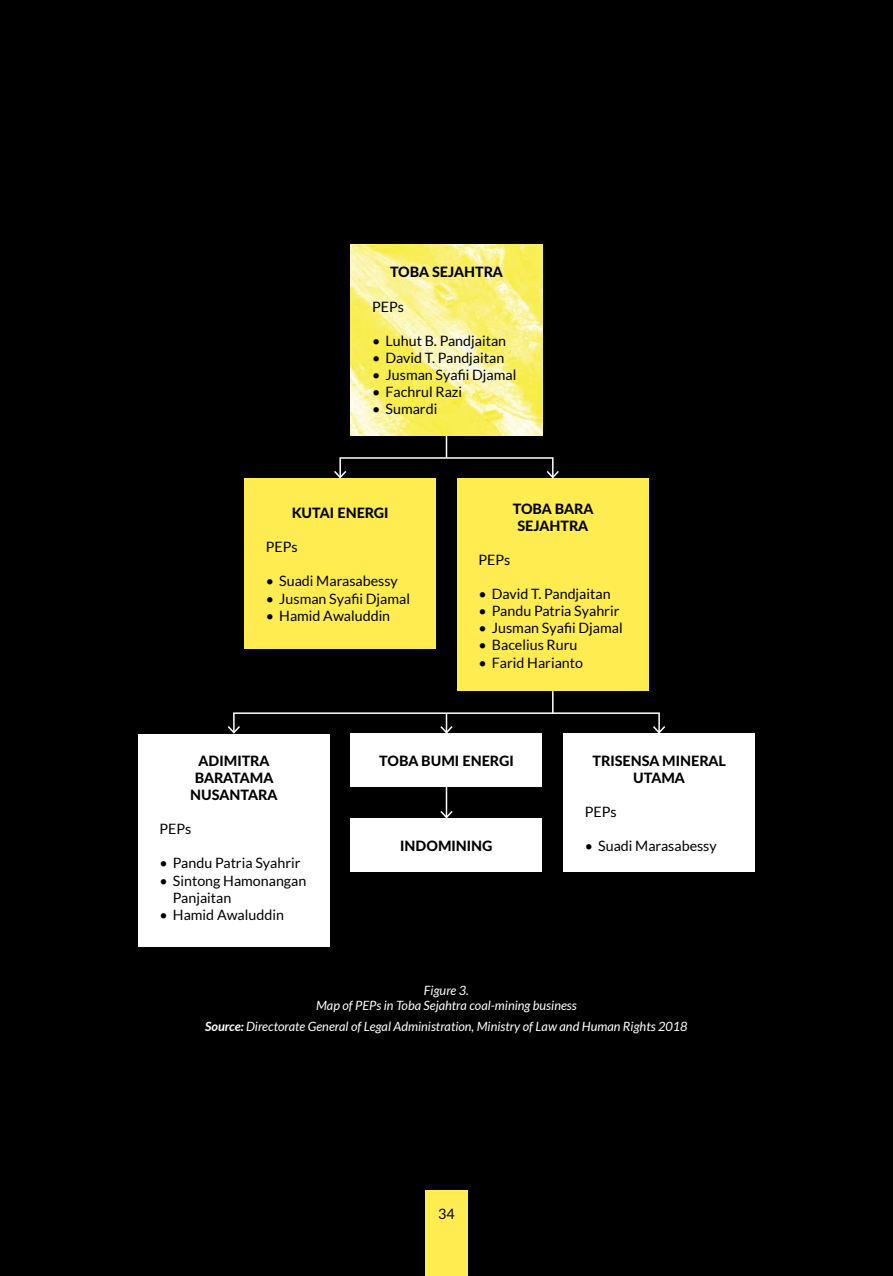
<style>
.page{position:relative;width:893px;height:1276px;background:#000}
.page>*{position:absolute;margin:0;border:0;box-sizing:border-box;transform-origin:0 0}
.t1{font:14.25px/17.1px "Lato";color:#000}
.t2{font:800 14.25px/17.1px "Lato";color:#000;text-align:center}
.t3{font:italic 12.75px/15.3px "Lato";color:#fff;text-align:center}
.s1{font-weight:700}
</style>
<div class="page">
<img style="left:351px;top:244px;width:191px;height:192px">
<div style="left:244px;top:478px;width:192px;height:170px;background:#ffec50"></div>
<div style="left:457px;top:478px;width:191px;height:213px;background:#ffec50"></div>
<div style="left:563px;top:733px;width:192px;height:139px;background:#fff"></div>
<div style="left:351px;top:733px;width:191px;height:54px;background:#fff"></div>
<div style="left:138px;top:733px;width:192px;height:213px;background:#fff"></div>
<div style="left:351px;top:818px;width:191px;height:53px;background:#fff"></div>
<div style="left:339px;top:457px;width:215px;height:21px;border:2px solid #fff"></div>
<svg style="left:334px;top:469px;width:14px;height:10px"></svg>
<svg style="left:545px;top:469px;width:14px;height:10px"></svg>
<div style="left:233px;top:712px;width:427px;height:21px;border:2px solid #fff"></div>
<svg style="left:226px;top:724px;width:16px;height:10px"></svg>
<svg style="left:651px;top:724px;width:15px;height:9px"></svg>
<svg style="left:446px;top:436px;width:1px;height:22px"></svg>
<svg style="left:439px;top:713px;width:15px;height:20px"></svg>
<hr style="left:446px;top:787px;width:1px;height:30px;background:#fff">
<svg style="left:440px;top:809px;width:13px;height:9px"></svg>
<hr style="left:552px;top:691px;width:2px;height:22px;background:#fff">
<div style="left:425px;top:1191px;width:43px;height:85px;background:#ffec50"></div>
<p class="t2" style="left:390px;top:263px;width:114px">TOBA SEJAHTRA</p>
<p class="t1" style="left:372px;top:298px;width:33px">PEPs</p>
<p class="t1" style="left:372px;top:332px;width:136px">• Luhut B. Pandjaitan</p>
<p class="t1" style="left:372px;top:349px;width:134px">• David T. Pandjaitan</p>
<p class="t1" style="left:372px;top:366px;width:146px">• Jusman Syafii Djamal</p>
<p class="t1" style="left:372px;top:383px;width:92px">• Fachrul Razi</p>
<p class="t1" style="left:372px;top:400px;width:67px">• Sumardi</p>
<p class="t2" style="left:292px;top:503px;width:98px">KUTAI ENERGI</p>
<p class="t1" style="left:266px;top:538px;width:33px">PEPs</p>
<p class="t1" style="left:266px;top:572px;width:134px">• Suadi Marasabessy</p>
<p class="t1" style="left:266px;top:590px;width:146px">• Jusman Syafii Djamal</p>
<p class="t1" style="left:266px;top:607px;width:126px">• Hamid Awaluddin</p>
<p class="t2" style="left:513px;top:499px;width:82px">TOBA BARA<br>SEJAHTRA</p>
<p class="t1" style="left:478px;top:551px;width:33px">PEPs</p>
<p class="t1" style="left:478px;top:585px;width:134px">• David T. Pandjaitan</p>
<p class="t1" style="left:478px;top:602px;width:143px">• Pandu Patria Syahrir</p>
<p class="t1" style="left:478px;top:619px;width:146px">• Jusman Syafii Djamal</p>
<p class="t1" style="left:478px;top:636px;width:100px">• Bacelius Ruru</p>
<p class="t1" style="left:478px;top:654px;width:106px">• Farid Harianto</p>
<p class="t2" style="left:190px;top:751px;width:89px">ADIMITRA<br>BARATAMA<br>NUSANTARA</p>
<p class="t1" style="left:159px;top:820px;width:33px">PEPs</p>
<p class="t1" style="left:159px;top:854px;width:143px">• Pandu Patria Syahrir</p>
<p class="t1" style="left:173px;top:871px;width:135px;text-indent:-13px">• Sintong Hamonangan<br>Panjaitan</p>
<p class="t1" style="left:159px;top:906px;width:126px">• Hamid Awaluddin</p>
<p class="t2" style="left:379px;top:751px;width:136px">TOBA BUMI ENERGI</p>
<p class="t2" style="left:400px;top:836px;width:94px">INDOMINING</p>
<p class="t2" style="left:592px;top:751px;width:135px">TRISENSA MINERAL<br>UTAMA</p>
<p class="t1" style="left:585px;top:803px;width:33px">PEPs</p>
<p class="t1" style="left:585px;top:837px;width:134px">• Suadi Marasabessy</p>
<p class="t3" style="left:316px;top:983px;width:262px">Figure 3.<br>Map of PEPs in Toba Sejahtra coal-mining business</p>
<p class="t3" style="left:205px;top:1019px;width:484px"><span class="s1">Source:</span> Directorate General of Legal Administration, Ministry of Law and Human Rights 2018</p>
<p class="t1" style="left:438px;top:1204px;width:18px">34</p>
</div>
